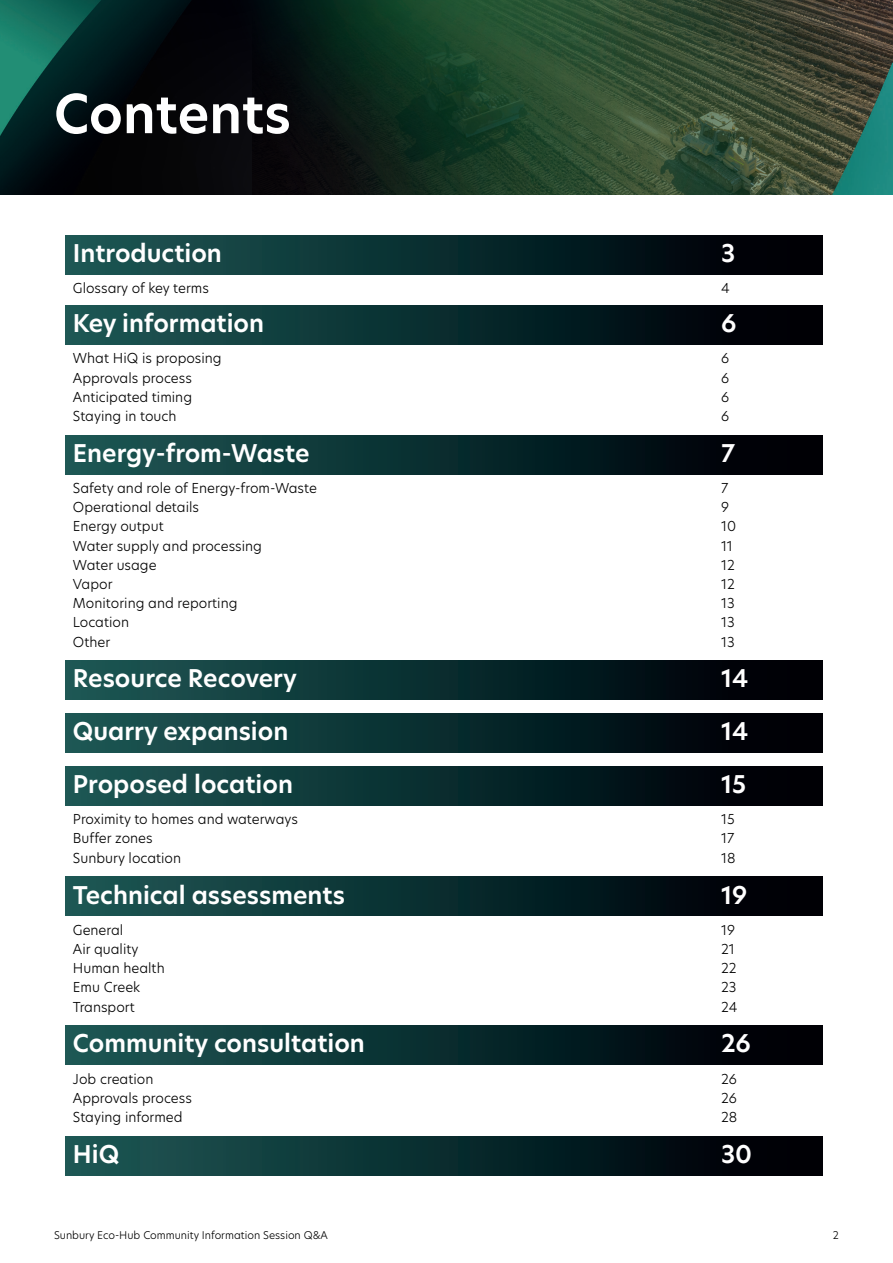
<style>
.page{position:relative;width:893px;height:1263px;background:#fff}
.page>*{position:absolute;margin:0;border:0;box-sizing:border-box;transform-origin:0 0}
.t1{font:600 52.5px "New Hero";letter-spacing:-.005em;color:#fff}
.t2{font:600 24px "New Hero";color:#fff}
.t3{font:300 13.5px "New Hero";color:#000001}
.t4{font:300 10.5px "New Hero";color:#000001}
</style>
<div class="page">
<div style="left:65px;top:235px;width:757px;height:39px;background:linear-gradient(to right,#1c5a57,#000002)"></div>
<div style="left:65px;top:305px;width:757px;height:39px;background:linear-gradient(to right,#1c5a57,#000002)"></div>
<div style="left:65px;top:435px;width:757px;height:39px;background:linear-gradient(to right,#1c5a57,#000002)"></div>
<div style="left:65px;top:661px;width:757px;height:39px;background:linear-gradient(to right,#1c5a57,#000002)"></div>
<div style="left:65px;top:713px;width:757px;height:39px;background:linear-gradient(to right,#1c5a57,#000002)"></div>
<div style="left:65px;top:766px;width:757px;height:39px;background:linear-gradient(to right,#1c5a57,#000002)"></div>
<div style="left:65px;top:877px;width:757px;height:39px;background:linear-gradient(to right,#1c5a57,#000002)"></div>
<div style="left:65px;top:1025px;width:757px;height:39px;background:linear-gradient(to right,#1c5a57,#000002)"></div>
<div style="left:65px;top:1136px;width:757px;height:39px;background:linear-gradient(to right,#1c5a57,#000002)"></div>
<img style="left:0;top:0;width:893px;height:195px">
<h1 class="t1" style="left:54px;top:78px;width:238px">Contents</h1>
<h2 class="t2" style="left:73px;top:236px;width:150px">Introduction</h2>
<h2 class="t2" style="left:721px;top:236px;width:16px">3</h2>
<p class="t3" style="left:73px;top:279px;width:137px">Glossary of key terms</p>
<p class="t3" style="left:721px;top:279px;width:10px">4</p>
<h2 class="t2" style="left:73px;top:307px;width:193px">Key information</h2>
<h2 class="t2" style="left:721px;top:307px;width:17px">6</h2>
<p class="t3" style="left:73px;top:349px;width:150px">What HiQ is proposing</p>
<p class="t3" style="left:721px;top:349px;width:10px">6</p>
<p class="t3" style="left:73px;top:368px;width:120px">Approvals process</p>
<p class="t3" style="left:721px;top:368px;width:10px">6</p>
<p class="t3" style="left:73px;top:388px;width:121px">Anticipated timing</p>
<p class="t3" style="left:721px;top:388px;width:10px">6</p>
<p class="t3" style="left:73px;top:407px;width:105px">Staying in touch</p>
<p class="t3" style="left:721px;top:407px;width:10px">6</p>
<h2 class="t2" style="left:73px;top:437px;width:238px">Energy-from-Waste</h2>
<h2 class="t2" style="left:721px;top:437px;width:16px">7</h2>
<p class="t3" style="left:73px;top:479px;width:246px">Safety and role of Energy-from-Waste</p>
<p class="t3" style="left:721px;top:479px;width:9px">7</p>
<p class="t3" style="left:73px;top:498px;width:128px">Operational details</p>
<p class="t3" style="left:721px;top:498px;width:9px">9</p>
<p class="t3" style="left:73px;top:517px;width:92px">Energy output</p>
<p class="t3" style="left:721px;top:517px;width:17px">10</p>
<p class="t3" style="left:73px;top:536px;width:190px">Water supply and processing</p>
<p class="t3" style="left:721px;top:536px;width:13px">11</p>
<p class="t3" style="left:73px;top:556px;width:85px">Water usage</p>
<p class="t3" style="left:721px;top:556px;width:15px">12</p>
<p class="t3" style="left:73px;top:575px;width:41px">Vapor</p>
<p class="t3" style="left:721px;top:575px;width:15px">12</p>
<p class="t3" style="left:73px;top:594px;width:166px">Monitoring and reporting</p>
<p class="t3" style="left:721px;top:594px;width:15px">13</p>
<p class="t3" style="left:73px;top:613px;width:58px">Location</p>
<p class="t3" style="left:721px;top:613px;width:15px">13</p>
<p class="t3" style="left:73px;top:632px;width:39px">Other</p>
<p class="t3" style="left:721px;top:632px;width:15px">13</p>
<h2 class="t2" style="left:73px;top:662px;width:225px">Resource Recovery</h2>
<h2 class="t2" style="left:721px;top:662px;width:29px">14</h2>
<h2 class="t2" style="left:73px;top:715px;width:217px">Quarry expansion</h2>
<h2 class="t2" style="left:721px;top:715px;width:29px">14</h2>
<h2 class="t2" style="left:73px;top:768px;width:222px">Proposed location</h2>
<h2 class="t2" style="left:721px;top:768px;width:27px">15</h2>
<p class="t3" style="left:73px;top:810px;width:226px">Proximity to homes and waterways</p>
<p class="t3" style="left:721px;top:810px;width:15px">15</p>
<p class="t3" style="left:73px;top:829px;width:81px">Buffer zones</p>
<p class="t3" style="left:721px;top:829px;width:15px">17</p>
<p class="t3" style="left:73px;top:848px;width:110px">Sunbury location</p>
<p class="t3" style="left:721px;top:848px;width:16px">18</p>
<h2 class="t2" style="left:73px;top:878px;width:273px">Technical assessments</h2>
<h2 class="t2" style="left:721px;top:878px;width:28px">19</h2>
<p class="t3" style="left:73px;top:920px;width:52px">General</p>
<p class="t3" style="left:721px;top:920px;width:15px">19</p>
<p class="t3" style="left:73px;top:940px;width:67px">Air quality</p>
<p class="t3" style="left:721px;top:940px;width:15px">21</p>
<p class="t3" style="left:73px;top:959px;width:93px">Human health</p>
<p class="t3" style="left:721px;top:959px;width:17px">22</p>
<p class="t3" style="left:73px;top:978px;width:69px">Emu Creek</p>
<p class="t3" style="left:721px;top:978px;width:17px">23</p>
<p class="t3" style="left:73px;top:997px;width:63px">Transport</p>
<p class="t3" style="left:721px;top:997px;width:18px">24</p>
<h2 class="t2" style="left:73px;top:1027px;width:293px">Community consultation</h2>
<h2 class="t2" style="left:721px;top:1027px;width:31px">26</h2>
<p class="t3" style="left:73px;top:1069px;width:82px">Job creation</p>
<p class="t3" style="left:721px;top:1069px;width:17px">26</p>
<p class="t3" style="left:73px;top:1088px;width:120px">Approvals process</p>
<p class="t3" style="left:721px;top:1088px;width:17px">26</p>
<p class="t3" style="left:73px;top:1108px;width:111px">Staying informed</p>
<p class="t3" style="left:721px;top:1108px;width:18px">28</p>
<h2 class="t2" style="left:73px;top:1137px;width:48px">HiQ</h2>
<h2 class="t2" style="left:721px;top:1137px;width:33px">30</h2>
<p class="t4" style="left:54px;top:1227px;width:275px">Sunbury Eco-Hub Community Information Session Q&amp;A</p>
<p class="t4" style="left:833px;top:1227px;width:8px">2</p>
</div>
